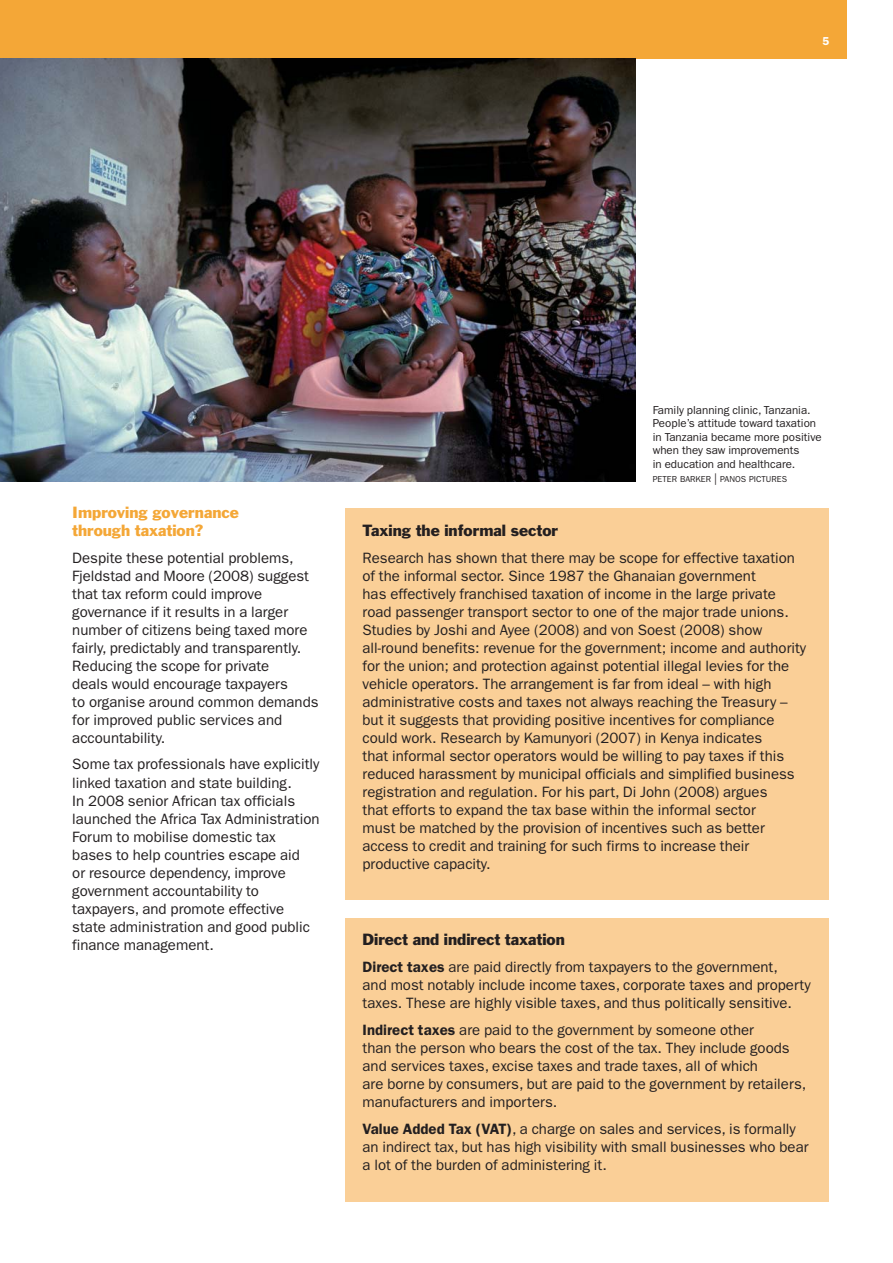
<style>
.page{position:relative;width:893px;height:1263px;background:#fff}
.page>*{position:absolute;margin:0;border:0;box-sizing:border-box;transform-origin:0 0}
.t1{font:15px/18px "Franklin Gothic LT";color:#231f20}
.t2{font:15px "Franklin Gothic";color:#231f20}
.t3{font:15px/18px "Franklin Gothic";color:#f4a737}
.t4{font:11.55px/13.5px "Franklin Gothic LT";color:#231f20}
.t5{font:600 11.55px "Franklin Gothic LT";color:#fff}
.t6{font:8.7px "Franklin Gothic LT";color:#231f20}
.s1{font-size:11.55px}
.s2{font-weight:600}
</style>
<div class="page">
<div style="left:0;top:0;width:846px;height:58px;background:#f4a737"></div>
<div style="left:345px;top:508px;width:484px;height:392px;background:#facf97"></div>
<div style="left:345px;top:918px;width:484px;height:284px;background:#facf97"></div>
<img style="left:0;top:58px;width:636px;height:424px">
<p class="t5" style="left:822px;top:37px;width:8px">5</p>
<p class="t3" style="left:72px;top:504px;width:168px">Improving governance through taxation?</p>
<p class="t1" style="left:72px;top:549px;width:248px">Despite these potential problems,<br>Fjeldstad and Moore (2008) suggest that tax reform could improve governance if it results in a larger number of citizens being taxed more fairly, predictably and transparently.<br>Reducing the scope for private<br>deals would encourage taxpayers<br>to organise around common demands for improved public services and accountability.</p>
<p class="t1" style="left:72px;top:756px;width:249px">Some tax professionals have explicitly linked taxation and state building.<br>In 2008 senior African tax officials launched the Africa Tax Administration Forum to mobilise domestic tax<br>bases to help countries escape aid<br>or resource dependency, improve government accountability to taxpayers, and promote effective state administration and good public finance management.</p>
<p class="t4" style="left:653px;top:404px;width:170px">Family planning clinic, Tanzania.<br>People’s attitude toward taxation in Tanzania became more positive when they saw improvements<br>in education and healthcare.</p>
<p class="t6" style="left:653px;top:475px;width:136px">PETER BARKER <span class="s1">|</span> PANOS PICTURES</p>
<p class="t2" style="left:362px;top:524px;width:197px">Taxing the informal sector</p>
<p class="t1" style="left:362px;top:549px;width:445px">Research has shown that there may be scope for effective taxation of the informal sector. Since 1987 the Ghanaian government<br>has effectively franchised taxation of income in the large private road passenger transport sector to one of the major trade unions.<br>Studies by Joshi and Ayee (2008) and von Soest (2008) show all-round benefits: revenue for the government; income and authority for the union; and protection against potential illegal levies for the vehicle operators. The arrangement is far from ideal – with high administrative costs and taxes not always reaching the Treasury – but it suggests that providing positive incentives for compliance could work. Research by Kamunyori (2007) in Kenya indicates<br>that informal sector operators would be willing to pay taxes if this reduced harassment by municipal officials and simplified business registration and regulation. For his part, Di John (2008) argues<br>that efforts to expand the tax base within the informal sector<br>must be matched by the provision of incentives such as better access to credit and training for such firms to increase their productive capacity.</p>
<p class="t2" style="left:362px;top:933px;width:204px">Direct and indirect taxation</p>
<p class="t1" style="left:362px;top:959px;width:450px"><span class="s2">Direct taxes</span> are paid directly from taxpayers to the government,<br>and most notably include income taxes, corporate taxes and property taxes. These are highly visible taxes, and thus politically sensitive.</p>
<p class="t1" style="left:362px;top:1022px;width:445px"><span class="s2">Indirect taxes</span> are paid to the government by someone other<br>than the person who bears the cost of the tax. They include goods and services taxes, excise taxes and trade taxes, all of which<br>are borne by consumers, but are paid to the government by retailers, manufacturers and importers.</p>
<p class="t1" style="left:362px;top:1121px;width:448px"><span class="s2">Value Added Tax (VAT)</span>, a charge on sales and services, is formally an indirect tax, but has high visibility with small businesses who bear a lot of the burden of administering it.</p>
</div>
